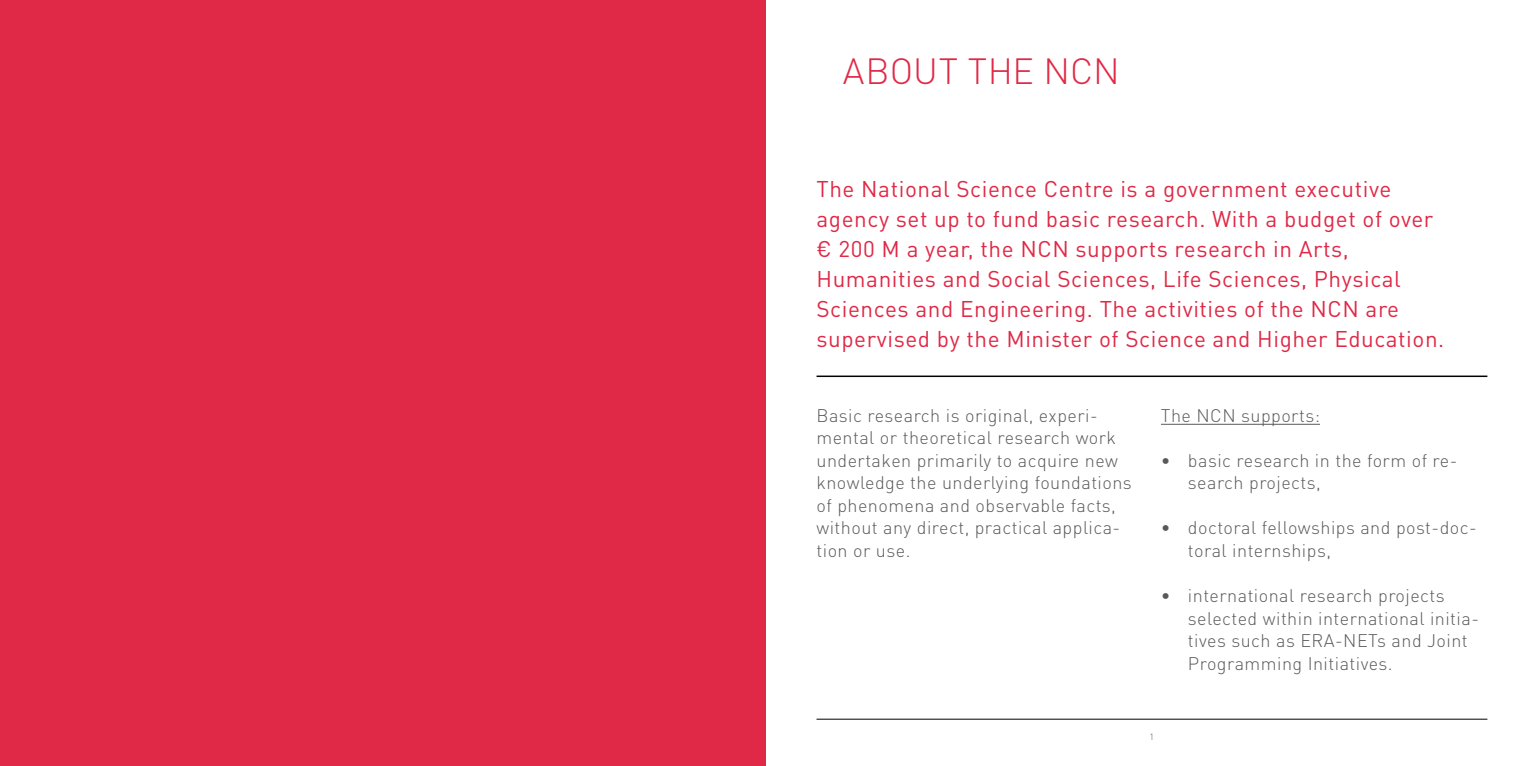
<style>
.page{position:relative;width:1531px;height:766px;background:#fff}
.page>*{position:absolute;margin:0;border:0;box-sizing:border-box;transform-origin:0 0}
.t1{font:300 36px "DIN Pro";color:#e02946}
.t2{font:22.5px/30px "DIN Pro";letter-spacing:.025em;color:#e02946}
.t3{font:300 18px/22.5px "DIN Pro";letter-spacing:.025em;color:#58595b}
.t4{font:300 9px "DIN Pro";color:#58595b}
</style>
<div class="page">
<hr style="left:816px;top:718px;width:671px;height:1px;background:#000">
<hr style="left:1161px;top:423px;width:159px;height:1px;background:#58595b">
<div style="left:0;top:0;width:765px;height:765px;background:#e02946"></div>
<hr style="left:816px;top:375px;width:671px;height:2px;background:#000">
<h1 class="t1" style="left:843px;top:47px;width:278px">About the NCN</h1>
<p class="t2" style="left:816px;top:172px;width:629px">The National Science Centre is a government executive agency set up to fund basic research. With a budget of over € 200 M a year, the NCN supports research in Arts, Humanities and Social Sciences, Life Sciences, Physical Sciences and Engineering. The activities of the NCN are supervised by the Minister of Science and Higher Education.</p>
<p class="t3" style="left:816px;top:403px;width:317px">Basic research is original, experi&shy;mental or theoretical research work undertaken primarily to acquire new knowledge the underlying foundations of phenomena and observable facts, without any direct, practical applica&shy;tion or use.</p>
<p class="t3" style="left:1161px;top:403px;width:160px">The NCN supports:</p>
<p class="t3" style="left:1188px;top:448px;width:271px;text-indent:-27px">• basic research in the form of re&shy;search projects,</p>
<p class="t3" style="left:1188px;top:516px;width:290px;text-indent:-27px">• doctoral fellowships and post-doc&shy;toral internships,</p>
<p class="t3" style="left:1188px;top:583px;width:292px;text-indent:-27px">• international research projects selected within international initia&shy;tives such as ERA-NETs and Joint Programming Initiatives.</p>
<p class="t4" style="left:1149px;top:730px;width:6px">1</p>
</div>
